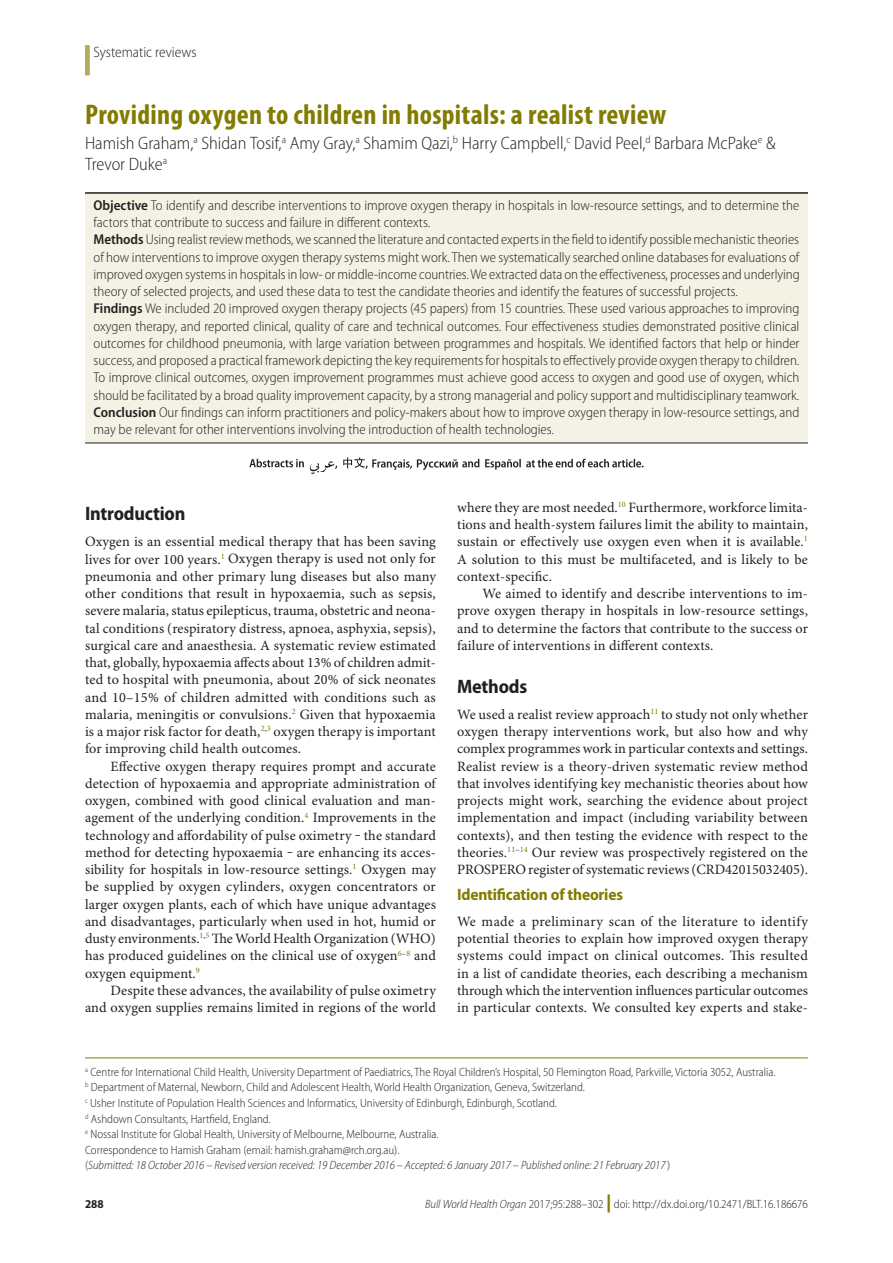
<style>
.page{position:relative;width:893px;height:1263px;background:#fff}
.page>*{position:absolute;margin:0;border:0;box-sizing:border-box;transform-origin:0 0}
.t1{font:700 condensed 28.5px "Myriad Pro";letter-spacing:.01em;color:#827c00}
.t2{font:700 semi-condensed 19.5px "Myriad Pro";letter-spacing:-.01em;color:#231f20}
.t3{font:300 semi-condensed 18px/21px "Myriad Pro";color:#231f20}
.t4{font:700 semi-condensed 16.5px "Myriad Pro";letter-spacing:-.01em;color:#827c00}
.t5{font:300 semi-condensed 15px "Myriad Pro";color:#231f20}
.t6{font:14.25px/17.2px "Minion Pro";letter-spacing:.005em;color:#231f20;text-align:justify}
.t7{font:300 semi-condensed 14.25px/17.2px "Myriad Pro";color:#231f20}
.t8{font:300 semi-condensed 12px/15.6px "Myriad Pro";color:#231f20}
.t9{font:700 semi-condensed 12px "Myriad Pro";color:#231f20}
.s1{font-weight:600}
.s2{font-style:italic}
.s3{font-weight:900;font-stretch:normal;font-size:18px;color:#827c00}
</style>
<div class="page">
<div style="left:85px;top:45px;width:5px;height:30px;background:#b2ac5f"></div>
<div style="left:85px;top:193px;width:723px;height:250px;background:#f3f2e4"></div>
<hr style="left:85px;top:1057px;width:723px;height:1px;background:#827c00">
<hr style="left:85px;top:192px;width:723px;height:2px;background:#231f20">
<hr style="left:85px;top:443px;width:723px;height:1px;background:#231f20">
<svg style="left:310px;top:457px;width:334px;height:17px"></svg>
<svg style="left:249px;top:459px;width:55px;height:8px"></svg>
<p class="t5" style="left:94px;top:44px;width:105px">Systematic reviews</p>
<h1 class="t1" style="left:85px;top:98px;width:583px">Providing oxygen to children in hospitals: a realist review</h1>
<p class="t3" style="left:85px;top:133px;width:692px">Hamish Graham,<sup>a</sup> Shidan Tosif,<sup>a</sup> Amy Gray,<sup>a</sup> Shamim Qazi,<sup>b</sup> Harry Campbell,<sup>c</sup> David Peel,<sup>d</sup> Barbara McPake<sup>e</sup> &amp;<br>Trevor Duke<sup>a</sup></p>
<p class="t7" style="left:94px;top:197px;width:708px"><span class="s1">Objective</span> To identify and describe interventions to improve oxygen therapy in hospitals in low-resource settings, and to determine the factors that contribute to success and failure in different contexts.<br><span class="s1">Methods</span> Using realist review methods, we scanned the literature and contacted experts in the field to identify possible mechanistic theories of how interventions to improve oxygen therapy systems might work. Then we systematically searched online databases for evaluations of improved oxygen systems in hospitals in low- or middle-income countries. We extracted data on the effectiveness, processes and underlying theory of selected projects, and used these data to test the candidate theories and identify the features of successful projects.<br><span class="s1">Findings</span> We included 20 improved oxygen therapy projects (45 papers) from 15 countries. These used various approaches to improving oxygen therapy, and reported clinical, quality of care and technical outcomes. Four effectiveness studies demonstrated positive clinical outcomes for childhood pneumonia, with large variation between programmes and hospitals. We identified factors that help or hinder success, and proposed a practical framework depicting the key requirements for hospitals to effectively provide oxygen therapy to children.<br>To improve clinical outcomes, oxygen improvement programmes must achieve good access to oxygen and good use of oxygen, which should be facilitated by a broad quality improvement capacity, by a strong managerial and policy support and multidisciplinary teamwork.<br><span class="s1">Conclusion</span> Our findings can inform practitioners and policy-makers about how to improve oxygen therapy in low-resource settings, and may be relevant for other interventions involving the introduction of health technologies.</p>
<h2 class="t2" style="left:85px;top:503px;width:102px">Introduction</h2>
<p class="t6" style="left:85px;top:534px;width:352px">Oxygen is an essential medical therapy that has been saving lives for over 100 years.<sup>1</sup> Oxygen therapy is used not only for pneumonia and other primary lung diseases but also many other conditions that result in hypoxaemia, such as sepsis, severe malaria, status epilepticus, trauma, obstetric and neona&shy;tal conditions (respiratory distress, apnoea, asphyxia, sepsis), surgical care and anaesthesia. A systematic review estimated that, globally, hypoxaemia affects about 13% of children admit&shy;ted to hospital with pneumonia, about 20% of sick neonates and 10–15% of children admitted with conditions such as malaria, meningitis or convulsions.<sup>2</sup> Given that hypoxaemia is a major risk factor for death,<sup>2</sup><sup>,</sup><sup>3</sup> oxygen therapy is important for improving child health outcomes.</p>
<p class="t6" style="left:85px;top:758px;width:352px;text-indent:26px">Effective oxygen therapy requires prompt and accurate detection of hypoxaemia and appropriate administration of oxygen, combined with good clinical evaluation and man&shy;agement of the underlying condition.<sup>4</sup> Improvements in the technology and affordability of pulse oximetry ‒ the standard method for detecting hypoxaemia ‒ are enhancing its acces&shy;sibility for hospitals in low-resource settings.<sup>1</sup> Oxygen may be supplied by oxygen cylinders, oxygen concentrators or larger oxygen plants, each of which have unique advantages and disadvantages, particularly when used in hot, humid or dusty environments.<sup>1</sup><sup>,</sup><sup>5</sup> The World Health Organization (WHO) has produced guidelines on the clinical use of oxygen<sup>6</sup><sup>–</sup><sup>8</sup> and oxygen equipment.<sup>9</sup></p>
<p class="t6" style="left:85px;top:982px;width:352px;text-align:right">Despite these advances, the availability of pulse oximetry<br>and oxygen supplies remains limited in regions of the world</p>
<p class="t6" style="left:457px;top:499px;width:352px">where they are most needed.<sup>10</sup> Furthermore, workforce limita&shy;tions and health-system failures limit the ability to maintain, sustain or effectively use oxygen even when it is available.<sup>1<br></sup>A solution to this must be multifaceted, and is likely to be context-specific.</p>
<p class="t6" style="left:457px;top:585px;width:352px;text-indent:26px">We aimed to identify and describe interventions to im&shy;prove oxygen therapy in hospitals in low-resource settings, and to determine the factors that contribute to the success or failure of interventions in different contexts.</p>
<h2 class="t2" style="left:457px;top:675px;width:72px">Methods</h2>
<p class="t6" style="left:457px;top:706px;width:352px">We used a realist review approach<sup>11</sup> to study not only whether oxygen therapy interventions work, but also how and why complex programmes work in particular contexts and settings.<br>Realist review is a theory-driven systematic review method that involves identifying key mechanistic theories about how projects might work, searching the evidence about project implementation and impact (including variability between contexts), and then testing the evidence with respect to the theories.<sup>11</sup><sup>–</sup><sup>14</sup> Our review was prospectively registered on the PROSPERO register of systematic reviews (CRD42015032405).</p>
<p class="t4" style="left:457px;top:885px;width:167px">Identification of theories</p>
<p class="t6" style="left:457px;top:913px;width:352px">We made a preliminary scan of the literature to identify potential theories to explain how improved oxygen therapy systems could impact on clinical outcomes. This resulted in a list of candidate theories, each describing a mechanism through which the intervention influences particular outcomes in particular contexts. We consulted key experts and stake-</p>
<p class="t8" style="left:85px;top:1064px;width:692px"><sup>a</sup> Centre for International Child Health, University Department of Paediatrics, The Royal Children’s Hospital, 50 Flemington Road, Parkville, Victoria 3052, Australia. <sup>b</sup> Department of Maternal, Newborn, Child and Adolescent Health, World Health Organization, Geneva, Switzerland.<br><sup>c</sup> Usher Institute of Population Health Sciences and Informatics, University of Edinburgh, Edinburgh, Scotland.<br><sup>d</sup> Ashdown Consultants, Hartfield, England.<br><sup>e</sup> Nossal Institute for Global Health, University of Melbourne, Melbourne, Australia.<br>Correspondence to Hamish Graham (email: hamish.graham@rch.org.au).<br>(<span class="s2">Submitted: 18 October 2016 – Revised version received: 19 December 2016 – Accepted: 6 January 2017 – Published online: 21 February 2017</span> )</p>
<p class="t9" style="left:85px;top:1197px;width:20px">288</p>
<p class="t8" style="left:425px;top:1197px;width:384px"><span class="s2">Bull World Health Organ</span> 2017;95:288–302 <span class="s3">|</span> doi: http://dx.doi.org/10.2471/BLT.16.186676</p>
</div>
